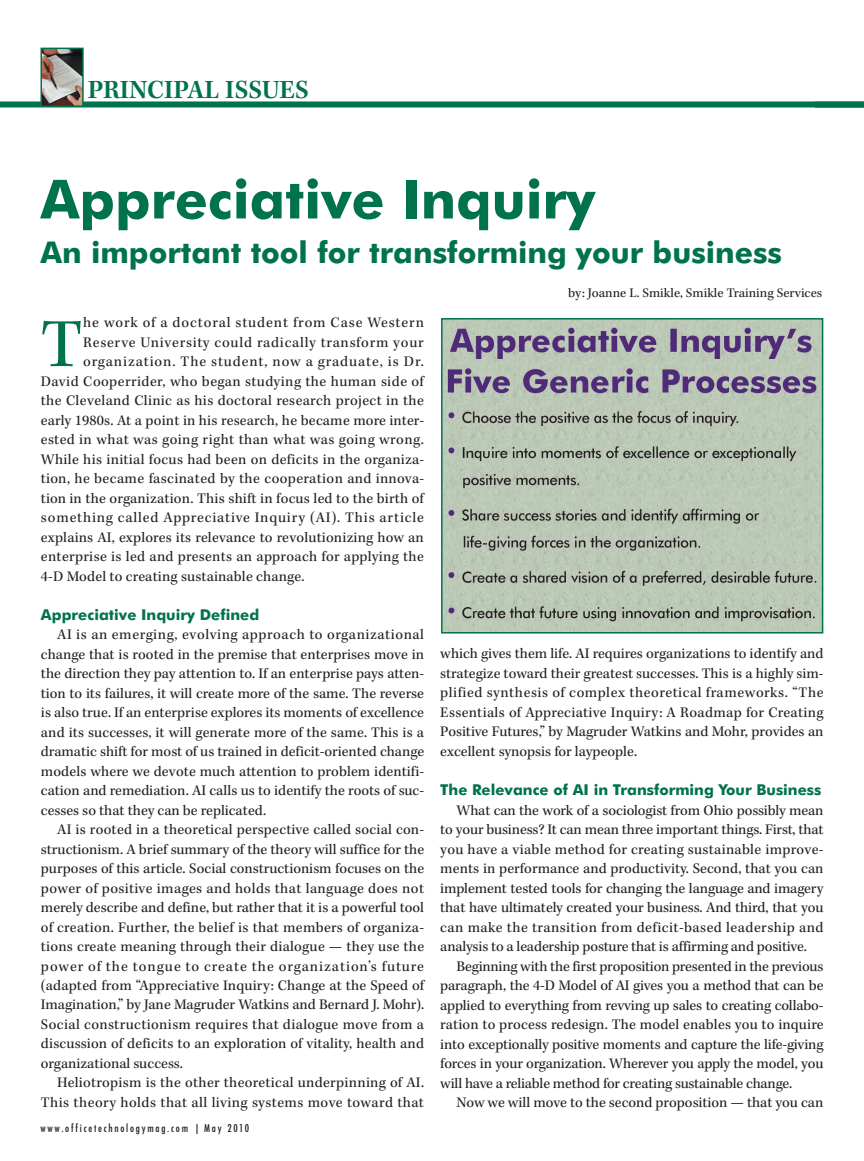
<style>
.page{position:relative;width:864px;height:1161px;background:#fff}
.page>*{position:absolute;margin:0;border:0;box-sizing:border-box;transform-origin:0 0}
.t1{font:70.65px "Kepler Std";color:#00734a}
.t2{font:700 54px "Futura BT";color:#00734a}
.t3{font:700 30px "Futura BT";color:#00734a}
.t4{font:600 27px "Kepler Std";color:#00734a}
.t5{font:15px/19.5px "Kepler Std";letter-spacing:.015em;color:#231f20;text-align:justify}
.t6{font:15px "Kepler Std";letter-spacing:.06em;color:#231f20}
.t7{font:700 15px "Futura BT";color:#00734a}
.t8{font:15px "Kepler Std";letter-spacing:.055em;color:#231f20}
.t9{font:15px "Kepler Std";letter-spacing:.05em;color:#231f20}
.t10{font:13.5px "Kepler Std";color:#231f20}
.t11{font:500 condensed 10.5px "Futura";letter-spacing:.165em;color:#231f20}
</style>
<div class="page">
<div style="left:815px;top:102px;width:49px;height:6px;background:#338e6e"></div>
<div style="left:0;top:101px;width:864px;height:6px;background:#00734a"></div>
<img style="left:43px;top:51px;width:38px;height:53px">
<div style="left:40px;top:48px;width:44px;height:59px;border:2px solid #00734a"></div>
<img style="left:444px;top:321px;width:376px;height:310px">
<div style="left:441px;top:318px;width:382px;height:316px;border:2px solid #00734a"></div>
<h3 class="t4" style="left:88px;top:73px;width:223px">PRINCIPAL ISSUES</h3>
<h2 class="t2" style="left:40px;top:178px;width:556px">Appreciative Inquiry</h2>
<h3 class="t3" style="left:40px;top:241px;width:743px">An important tool for transforming your business</h3>
<p class="t10" style="left:568px;top:288px;width:255px">by: Joanne L. Smikle, Smikle Training Services</p>
<h1 class="t1" style="left:41px;top:318px;width:44px">T</h1>
<p class="t6" style="left:83px;top:317px;width:342px">he work of a doctoral student from Case Western</p>
<p class="t9" style="left:83px;top:336px;width:342px">Reserve University could radically transform your</p>
<p class="t6" style="left:83px;top:356px;width:342px">organization. The student, now a graduate, is Dr.</p>
<p class="t5" style="left:41px;top:373px;width:384px">David Cooperrider, who began studying the human side of</p>
<p class="t5" style="left:41px;top:392px;width:384px">the Cleveland Clinic as his doctoral research project in the</p>
<p class="t5" style="left:41px;top:412px;width:385px">early 1980s. At a point in his research, he became more inter-</p>
<p class="t5" style="left:41px;top:431px;width:384px">ested in what was going right than what was going wrong.</p>
<p class="t5" style="left:41px;top:451px;width:385px">While his initial focus had been on deficits in the organiza-</p>
<p class="t5" style="left:41px;top:470px;width:385px">tion, he became fascinated by the cooperation and innova-</p>
<p class="t5" style="left:41px;top:490px;width:384px">tion in the organization. This shift in focus led to the birth of</p>
<p class="t8" style="left:41px;top:512px;width:384px">something called Appreciative Inquiry (AI). This article</p>
<p class="t5" style="left:41px;top:529px;width:384px">explains AI, explores its relevance to revolutionizing how an</p>
<p class="t5" style="left:41px;top:548px;width:384px">enterprise is led and presents an approach for applying the</p>
<p class="t5" style="left:41px;top:568px;width:265px">4-D Model to creating sustainable change.</p>
<p class="t7" style="left:41px;top:608px;width:220px">Appreciative Inquiry Defined</p>
<p class="t5" style="left:41px;top:626px;width:385px;text-indent:16px">AI is an emerging, evolving approach to organizational change that is rooted in the premise that enterprises move in the direction they pay attention to. If an enterprise pays atten&shy;tion to its failures, it will create more of the same. The reverse is also true. If an enterprise explores its moments of excellence and its successes, it will generate more of the same. This is a dramatic shift for most of us trained in deficit-oriented change models where we devote much attention to problem identifi&shy;cation and remediation. AI calls us to identify the roots of suc&shy;cesses so that they can be replicated.</p>
<p class="t5" style="left:41px;top:821px;width:385px;text-indent:16px">AI is rooted in a theoretical perspective called social con&shy;structionism. A brief summary of the theory will suffice for the purposes of this article. Social constructionism focuses on the power of positive images and holds that language does not merely describe and define, but rather that it is a powerful tool of creation. Further, the belief is that members of organiza&shy;tions create meaning through their dialogue — they use the power of the tongue to create the organization’s future (adapted from “Appreciative Inquiry: Change at the Speed of Imagination,” by Jane Magruder Watkins and Bernard J. Mohr).<br>Social constructionism requires that dialogue move from a discussion of deficits to an exploration of vitality, health and organizational success.</p>
<p class="t5" style="left:41px;top:1075px;width:385px;text-align:right">Heliotropism is the other theoretical underpinning of AI.<br>This theory holds that all living systems move toward that</p>
<p class="t11" style="left:40px;top:1122px;width:210px">www.officetechnologymag.com | May 2010</p>
<p class="t5" style="left:440px;top:646px;width:385px">which gives them life. AI requires organizations to identify and strategize toward their greatest successes. This is a highly sim&shy;plified synthesis of complex theoretical frameworks. “The Essentials of Appreciative Inquiry: A Roadmap for Creating Positive Futures,” by Magruder Watkins and Mohr, provides an excellent synopsis for laypeople.</p>
<p class="t7" style="left:440px;top:784px;width:383px">The Relevance of AI in Transforming Your Business</p>
<p class="t5" style="left:440px;top:802px;width:385px;text-indent:16px">What can the work of a sociologist from Ohio possibly mean to your business? It can mean three important things. First, that you have a viable method for creating sustainable improve&shy;ments in performance and productivity. Second, that you can implement tested tools for changing the language and imagery that have ultimately created your business. And third, that you can make the transition from deficit-based leadership and analysis to a leadership posture that is affirming and positive.</p>
<p class="t5" style="left:440px;top:958px;width:385px;text-indent:16px">Beginning with the first proposition presented in the previous paragraph, the 4-D Model of AI gives you a method that can be applied to everything from revving up sales to creating collabo&shy;ration to process redesign. The model enables you to inquire into exceptionally positive moments and capture the life-giving forces in your organization. Wherever you apply the model, you will have a reliable method for creating sustainable change.</p>
<p class="t5" style="left:457px;top:1094px;width:368px">Now we will move to the second proposition — that you can</p>
</div>
